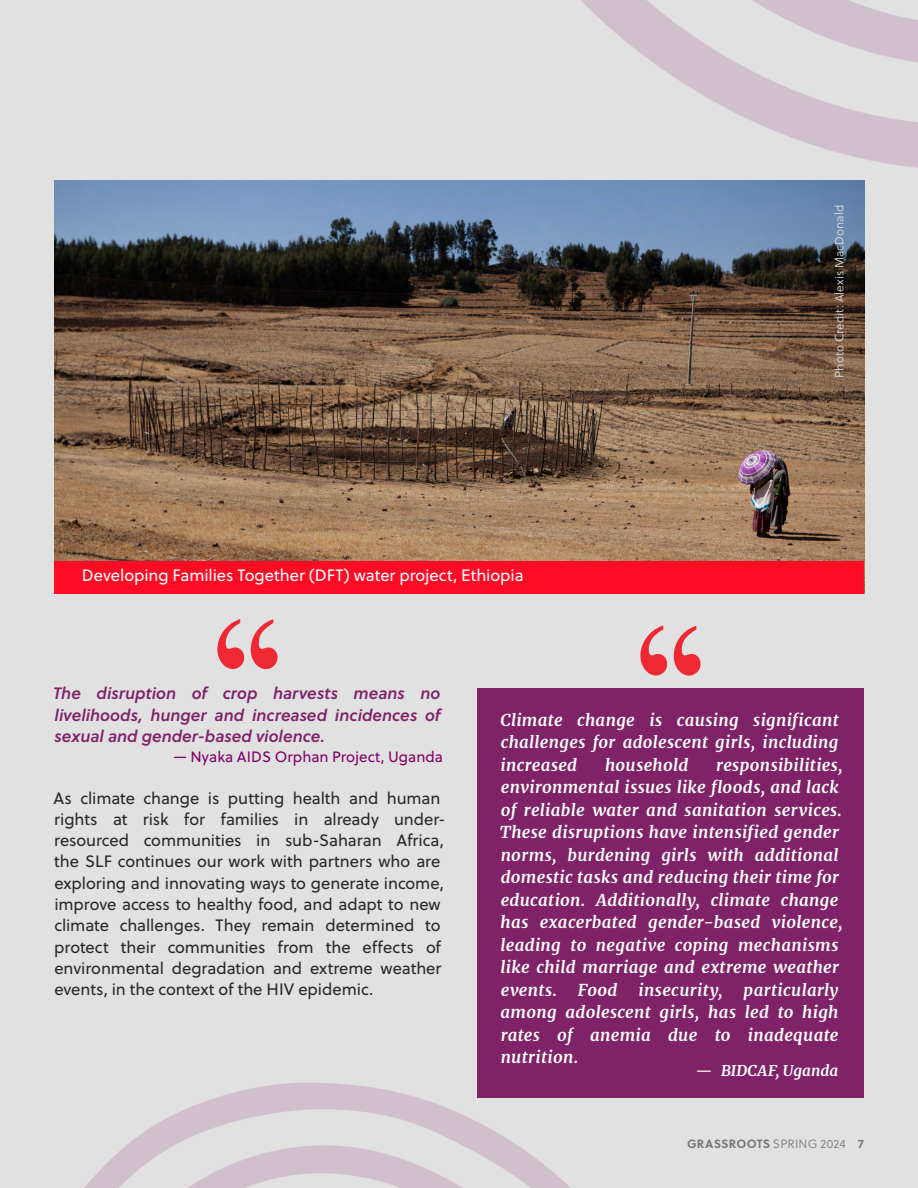
<style>
.page{position:relative;width:918px;height:1188px;background:#e1e1e1}
.page>*{position:absolute;margin:0;border:0;box-sizing:border-box;transform-origin:0 0}
.t1{font:italic 700 16.5px/22.5px "Merriweather";letter-spacing:.02em;color:#fff;text-align:justify}
.t2{font:16.5px/21.3px "Soleil";letter-spacing:-.005em;color:#292829}
.t3{font:italic 16.5px/21.3px "Soleil Sb";letter-spacing:-.005em;color:#7f2268;text-align:justify}
.t4{font:16.5px "Soleil";color:#fff}
.t5{font:15px "Soleil";letter-spacing:.005em;color:#810066}
.t6{font:italic 700 15px "Merriweather";letter-spacing:.005em;color:#fff}
.t7{font:12px "Soleil Lt";letter-spacing:.01em;color:#e0e1e2}
.t8{font:700 12px "Soleil";letter-spacing:.02em;color:#77787b}
.s1{font-family:"Soleil Lt";font-weight:400}
</style>
<div class="page">
<img style="left:54px;top:180px;width:811px;height:414px">
<svg style="left:217px;top:619px;width:27px;height:50px"></svg>
<svg style="left:251px;top:619px;width:27px;height:50px"></svg>
<div style="left:477px;top:688px;width:387px;height:409px;background:#7f2268"></div>
<svg style="left:640px;top:625px;width:27px;height:51px"></svg>
<svg style="left:674px;top:626px;width:27px;height:50px"></svg>
<div style="left:54px;top:562px;width:810px;height:32px;background:#ff0b24"></div>
<svg style="left:580px;top:0;width:338px;height:168px"></svg>
<svg style="left:84px;top:1083px;width:531px;height:105px"></svg>
<p class="t4" style="left:82px;top:564px;width:443px">Developing Families Together (DFT) water project, Ethiopia</p>
<p class="t7" style="left:831px;top:378px;width:174px;rotate:-90deg">Photo Credit: Alexis MacDonald</p>
<p class="t3" style="left:53px;top:682px;width:389px">The disruption of crop harvests means no livelihoods, hunger and increased incidences of sexual and gender-based violence.</p>
<p class="t5" style="left:173px;top:746px;width:271px">— Nyaka AIDS Orphan Project, Uganda</p>
<p class="t2" style="left:53px;top:787px;width:394px">As climate change is putting health and human rights at risk for families in already under&shy;resourced communities in sub-Saharan Africa, the SLF continues our work with partners who are exploring and innovating ways to generate income, improve access to healthy food, and adapt to new climate challenges. They remain determined to protect their communities from the effects of environmental degradation and extreme weather events, in the context of the HIV epidemic.</p>
<p class="t1" style="left:500px;top:708px;width:340px">Climate change is causing significant challenges for adolescent girls, including increased</p>
<p class="t1" style="left:500px;top:753px;width:344px;text-align:left;text-indent:216px">responsibilities, environmental issues like floods, and lack of reliable water and sanitation services.<br>These disruptions have intensified gender norms, burdening girls with additional domestic tasks and reducing their time for education. Additionally, climate change has exacerbated gender-based violence, leading to negative coping mechanisms like child marriage and extreme weather events.</p>
<p class="t1" style="left:605px;top:753px;width:85px">household</p>
<p class="t1" style="left:501px;top:978px;width:340px;text-indent:243px">particularly among adolescent girls, has led to high rates of anemia due to inadequate nutrition.</p>
<p class="t6" style="left:695px;top:1060px;width:144px">— BIDCAF, Uganda</p>
<p class="t1" style="left:578px;top:978px;width:41px">Food</p>
<p class="t1" style="left:638px;top:978px;width:86px">insecurity,</p>
<p class="t8" style="left:687px;top:1134px;width:178px">GRASSROOTS <span class="s1">SPRING 2024</span> 7</p>
</div>
